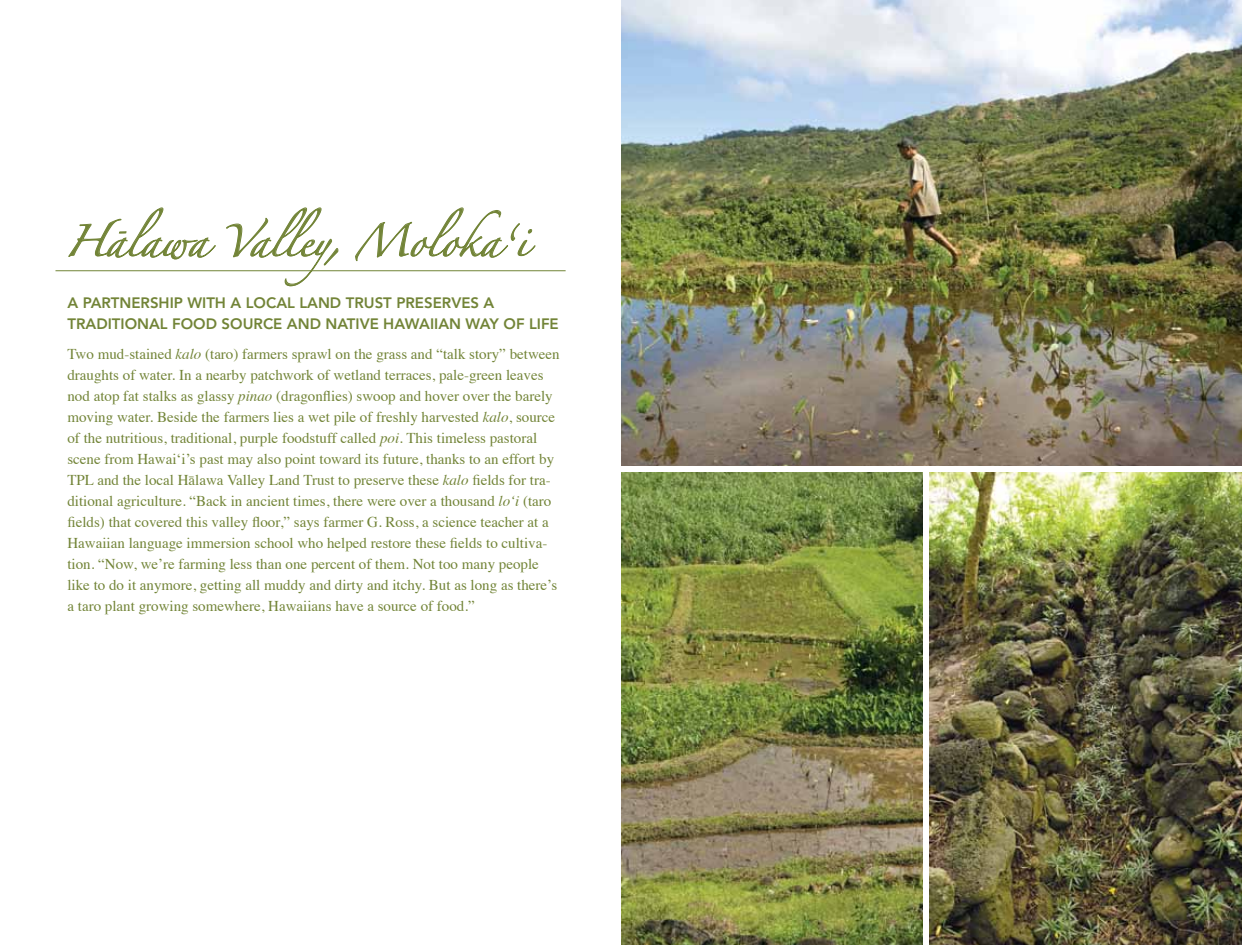
<style>
.page{position:relative;width:1242px;height:945px;background:#fff}
.page>*{position:absolute;margin:0;border:0;box-sizing:border-box;transform-origin:0 0}
.t1{font:28.5px "Zapfino";color:#728437}
.t2{font:15px/21px "Times";color:#728437}
.t3{font:800 15px/21px "Avenir LT Std";color:#728437}
.s1{font-style:italic}
</style>
<div class="page">
<img style="left:621px;top:0;width:621px;height:466px">
<img style="left:929px;top:472px;width:313px;height:473px">
<img style="left:621px;top:472px;width:302px;height:473px">
<svg style="left:68px;top:208px;width:148px;height:51px"></svg>
<svg style="left:226px;top:208px;width:112px;height:78px"></svg>
<svg style="left:355px;top:208px;width:180px;height:53px"></svg>
<hr style="left:56px;top:270px;width:510px;height:1px;background:#728437">
<h1 class="t1" style="left:65px;top:229px;width:465px">Hālawa Valley, Moloka‘ i</h1>
<p class="t3" style="left:68px;top:293px;width:493px">A PARTNERSHIP WITH A LOCAL LAND TRUST PRESERVES A<br>TRADITIONAL FOOD SOURCE AND NATIVE HAWAIIAN WAY OF LIFE</p>
<p class="t2" style="left:67px;top:343px;width:494px">Two mud-stained <span class="s1">kalo</span> (taro) farmers sprawl on the grass and “talk story” between draughts of water. In a nearby patchwork of wetland terraces, pale-green leaves nod atop fat stalks as glassy <span class="s1">pinao</span> (dragonflies) swoop and hover over the barely moving water. Beside the farmers lies a wet pile of freshly harvested <span class="s1">kalo</span>, source of the nutritious, traditional, purple foodstuff called <span class="s1">poi</span>. This timeless pastoral scene from Hawai‘i’s past may also point toward its future, thanks to an effort by TPL and the local Hālawa Valley Land Trust to preserve these <span class="s1">kalo</span> fields for tra&shy;ditional agriculture. “Back in ancient times, there were over a thousand <span class="s1">lo‘i</span> (taro fields) that covered this valley floor,” says farmer G. Ross, a science teacher at a Hawaiian language immersion school who helped restore these fields to cultiva&shy;tion. “Now, we’re farming less than one percent of them. Not too many people like to do it anymore, getting all muddy and dirty and itchy. But as long as there’s a taro plant growing somewhere, Hawaiians have a source of food.”</p>
</div>
